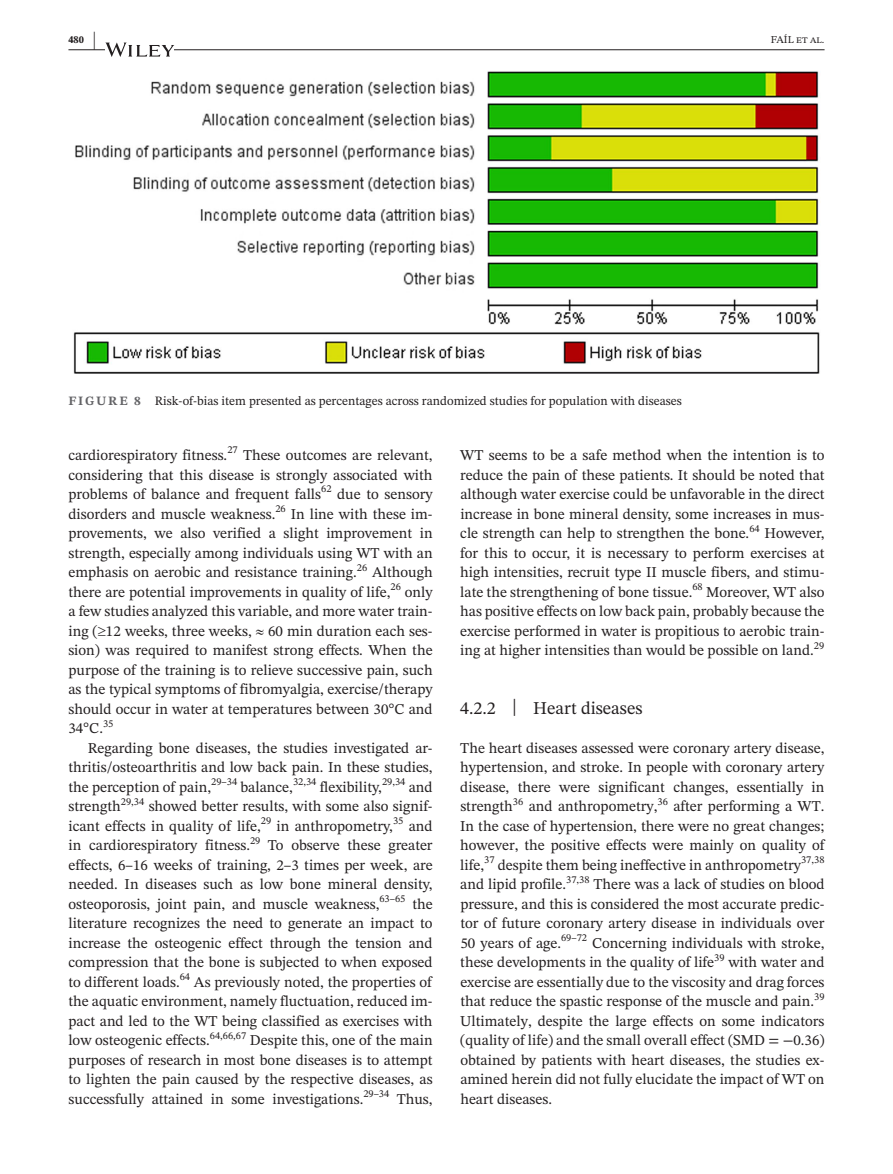
<style>
.page{position:relative;width:893px;height:1174px;background:#fff}
.page>*{position:absolute;margin:0;border:0;box-sizing:border-box;transform-origin:0 0}
.t1{font:18px "STIX Two Text";color:#231f20}
.t2{font:15px/19.5px "STIX Two Text";color:#231f20;text-align:justify}
.t3{font:12.75px "STIX Two Text";color:#231f20}
.t4{font:10.5px "STIX Two Text";color:#231f20}
.t5{font:700 10.5px "STIX Two Text";color:#231f20}
.s1{font-size:21px}
.s2{font-weight:700;color:#636366}
.s3{font-size:23.7px}
</style>
<div class="page">
<hr style="left:68px;top:49px;width:756px;height:1px;background:#231f20">
<svg style="left:105px;top:43px;width:69px;height:14px"></svg>
<img style="left:73px;top:71px;width:747px;height:302px">
<p class="t5" style="left:68px;top:32px;width:29px">480 <span class="s1">|</span></p>
<p class="t4" style="left:771px;top:32px;width:55px">FAÍL et al.</p>
<p class="t3" style="left:68px;top:392px;width:615px"><span class="s2">FIGURE 8</span> Risk-of-bias item presented as percentages across randomized studies for population with diseases</p>
<p class="t2" style="left:68px;top:445px;width:160px">cardiorespiratory fitness.</p>
<p class="t4" style="left:227px;top:442px;width:12px">27</p>
<p class="t2" style="left:68px;top:445px;width:366px;text-indent:175px">These outcomes are relevant, considering that this disease is strongly associated with problems of balance and frequent falls</p>
<p class="t4" style="left:321px;top:481px;width:12px">62</p>
<p class="t2" style="left:337px;top:484px;width:97px">due to sensory</p>
<p class="t2" style="left:68px;top:504px;width:208px">disorders and muscle weakness.</p>
<p class="t4" style="left:275px;top:501px;width:12px">26</p>
<p class="t2" style="left:68px;top:504px;width:366px;text-indent:222px">In line with these im&shy;provements, we also verified a slight improvement in strength, especially among individuals using WT with an emphasis on aerobic and resistance training.</p>
<p class="t4" style="left:357px;top:559px;width:12px">26</p>
<p class="t2" style="left:68px;top:562px;width:366px;text-indent:304px">Although there are potential improvements in quality of life,</p>
<p class="t4" style="left:390px;top:579px;width:12px">26</p>
<p class="t2" style="left:68px;top:582px;width:366px;text-indent:336px">only a few studies analyzed this variable, and more water train&shy;ing (≥12 weeks, three weeks, ≈ 60 min duration each ses&shy;sion) was required to manifest strong effects. When the purpose of the training is to relieve successive pain, such as the typical symptoms of fibromyalgia, exercise/therapy should occur in water at temperatures between 30°C and 34°C.</p>
<p class="t4" style="left:103px;top:715px;width:12px">35</p>
<p class="t2" style="left:68px;top:738px;width:366px;text-indent:19px">Regarding bone diseases, the studies investigated ar&shy;thritis/osteoarthritis and low back pain. In these studies, the perception of pain,</p>
<p class="t4" style="left:211px;top:774px;width:28px">29–34</p>
<p class="t2" style="left:240px;top:777px;width:54px">balance,</p>
<p class="t4" style="left:293px;top:774px;width:25px">32,34</p>
<p class="t2" style="left:320px;top:777px;width:64px">flexibility,</p>
<p class="t4" style="left:382px;top:774px;width:25px">29,34</p>
<p class="t2" style="left:409px;top:777px;width:25px">and</p>
<p class="t2" style="left:68px;top:796px;width:54px">strength</p>
<p class="t4" style="left:121px;top:793px;width:25px">29,34</p>
<p class="t2" style="left:68px;top:796px;width:366px;text-indent:80px">showed better results, with some also signif&shy;icant effects in quality of life,</p>
<p class="t4" style="left:261px;top:813px;width:12px">29</p>
<p class="t2" style="left:277px;top:816px;width:118px">in anthropometry,</p>
<p class="t4" style="left:393px;top:813px;width:12px">35</p>
<p class="t2" style="left:409px;top:816px;width:25px">and</p>
<p class="t2" style="left:68px;top:835px;width:183px">in cardiorespiratory fitness.</p>
<p class="t4" style="left:250px;top:832px;width:12px">29</p>
<p class="t2" style="left:68px;top:835px;width:366px;text-indent:199px">To observe these greater effects, 6–16 weeks of training, 2–3 times per week, are needed. In diseases such as low bone mineral density, osteoporosis, joint pain, and muscle weakness,</p>
<p class="t4" style="left:379px;top:891px;width:28px">63–65</p>
<p class="t2" style="left:68px;top:894px;width:366px;text-indent:344px">the literature recognizes the need to generate an impact to increase the osteogenic effect through the tension and compression that the bone is subjected to when exposed to different loads.</p>
<p class="t4" style="left:180px;top:969px;width:12px">64</p>
<p class="t2" style="left:68px;top:972px;width:366px;text-indent:126px">As previously noted, the properties of the aquatic environment, namely fluctuation, reduced im&shy;pact and led to the WT being classified as exercises with low osteogenic effects.</p>
<p class="t4" style="left:210px;top:1027px;width:38px">64,66,67</p>
<p class="t2" style="left:68px;top:1030px;width:366px;text-indent:181px">Despite this, one of the main purposes of research in most bone diseases is to attempt to lighten the pain caused by the respective diseases, as successfully attained in some investigations.</p>
<p class="t4" style="left:363px;top:1086px;width:28px">29–34</p>
<p class="t2" style="left:397px;top:1089px;width:37px">Thus,</p>
<p class="t2" style="left:460px;top:445px;width:366px">WT seems to be a safe method when the intention is to reduce the pain of these patients. It should be noted that although water exercise could be unfavorable in the direct increase in bone mineral density, some increases in mus&shy;cle strength can help to strengthen the bone.<sup>64</sup> However, for this to occur, it is necessary to perform exercises at high intensities, recruit type II muscle fibers, and stimu&shy;late the strengthening of bone tissue.</p>
<p class="t4" style="left:692px;top:579px;width:12px">68</p>
<p class="t2" style="left:460px;top:582px;width:366px;text-indent:246px">Moreover, WT also has positive effects on low back pain, probably because the exercise performed in water is propitious to aerobic train&shy;ing at higher intensities than would be possible on land.</p>
<p class="t4" style="left:814px;top:637px;width:12px">29</p>
<p class="t1" style="left:460px;top:695px;width:184px">4.2.2 <span class="s3">|</span> Heart diseases</p>
<p class="t2" style="left:460px;top:738px;width:366px">The heart diseases assessed were coronary artery disease, hypertension, and stroke. In people with coronary artery disease, there were significant changes, essentially in strength</p>
<p class="t4" style="left:513px;top:793px;width:12px">36</p>
<p class="t2" style="left:529px;top:796px;width:130px">and anthropometry,</p>
<p class="t4" style="left:658px;top:793px;width:12px">36</p>
<p class="t2" style="left:460px;top:796px;width:366px;text-indent:213px">after performing a WT.<br>In the case of hypertension, there were no great changes; however, the positive effects were mainly on quality of life,</p>
<p class="t4" style="left:484px;top:852px;width:12px">37</p>
<p class="t2" style="left:498px;top:855px;width:305px">despite them being ineffective in anthropometry</p>
<p class="t4" style="left:801px;top:852px;width:25px">37,38</p>
<p class="t2" style="left:460px;top:874px;width:107px">and lipid profile.</p>
<p class="t4" style="left:566px;top:871px;width:25px">37,38</p>
<p class="t2" style="left:460px;top:874px;width:366px;text-indent:133px">There was a lack of studies on blood pressure, and this is considered the most accurate predic&shy;tor of future coronary artery disease in individuals over 50 years of age.</p>
<p class="t4" style="left:561px;top:930px;width:28px">69–72</p>
<p class="t2" style="left:460px;top:933px;width:366px;text-indent:132px">Concerning individuals with stroke, these developments in the quality of life</p>
<p class="t4" style="left:714px;top:949px;width:12px">39</p>
<p class="t2" style="left:460px;top:952px;width:366px;text-indent:268px">with water and exercise are essentially due to the viscosity and drag forces that reduce the spastic response of the muscle and pain.</p>
<p class="t4" style="left:814px;top:988px;width:12px">39</p>
<p class="t2" style="left:460px;top:1011px;width:366px">Ultimately, despite the large effects on some indicators (quality of life) and the small overall effect (SMD = −0.36) obtained by patients with heart diseases, the studies ex&shy;amined herein did not fully elucidate the impact of WT on heart diseases.</p>
</div>
